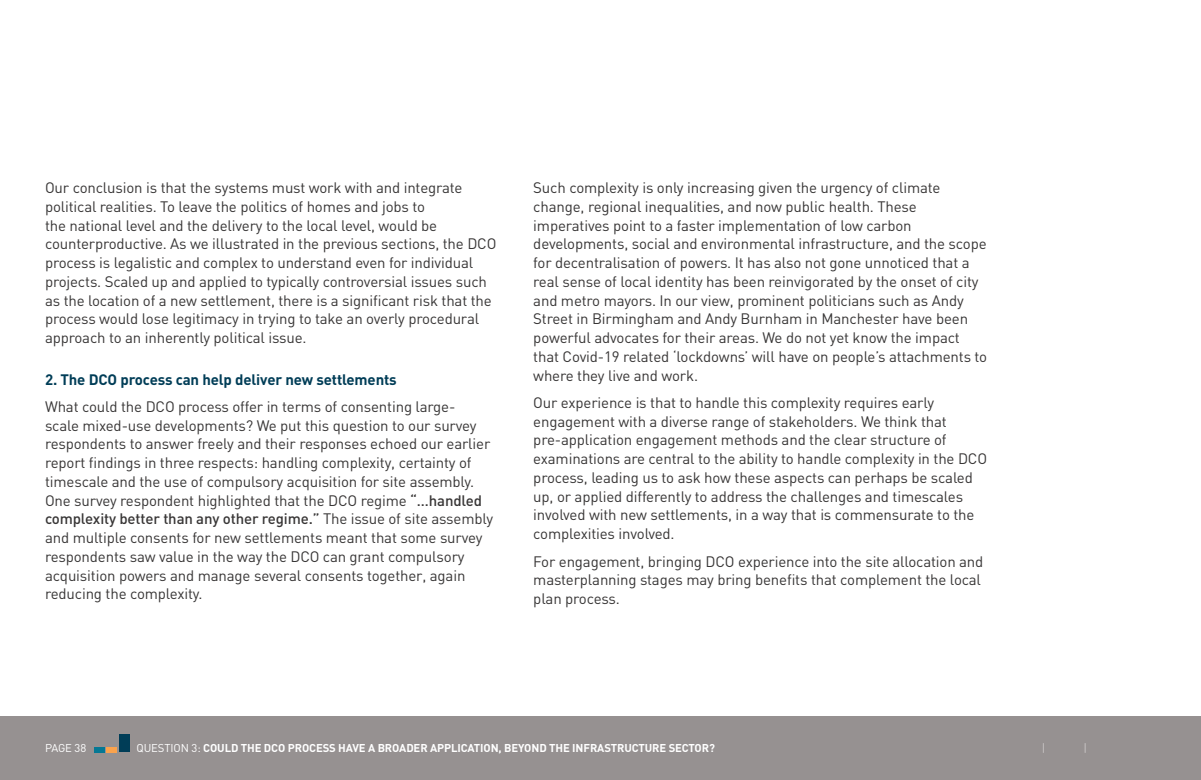
<style>
.page{position:relative;width:1201px;height:780px;background:#fff}
.page>*{position:absolute;margin:0;border:0;box-sizing:border-box;transform-origin:0 0}
.t1{font:15px/18.8px "DIN";letter-spacing:-.01em;color:#383636}
.t2{font:700 15px "DIN";letter-spacing:-.01em;color:#003d57}
.t3{font:700 11.25px "DIN";letter-spacing:-.01em;color:#fff}
.t4{font:11.25px "DIN";letter-spacing:-.015em;color:#fff}
.t5{font:11.25px "DIN";color:#cdcaca}
.s1{font-weight:500}
.s2{font-weight:400}
</style>
<div class="page">
<div style="left:0;top:716px;width:1200px;height:64px;background:#969191"></div>
<div style="left:94px;top:746px;width:11px;height:6px;background:#057894"></div>
<div style="left:106px;top:746px;width:11px;height:6px;background:#faa34d"></div>
<div style="left:119px;top:734px;width:10px;height:18px;background:#003d57"></div>
<p class="t1" style="left:45px;top:178px;width:453px">Our conclusion is that the systems must work with and integrate political realities. To leave the politics of homes and jobs to<br>the national level and the delivery to the local level, would be counterproductive. As we illustrated in the previous sections, the DCO process is legalistic and complex to understand even for individual projects. Scaled up and applied to typically controversial issues such as the location of a new settlement, there is a significant risk that the process would lose legitimacy in trying to take an overly procedural approach to an inherently political issue.</p>
<p class="t2" style="left:45px;top:369px;width:353px">2. The DCO process can help deliver new settlements</p>
<p class="t1" style="left:45px;top:397px;width:449px">What could the DCO process offer in terms of consenting large&shy;scale mixed-use developments? We put this question to our survey respondents to answer freely and their responses echoed our earlier report findings in three respects: handling complexity, certainty of timescale and the use of compulsory acquisition for site assembly.<br>One survey respondent highlighted that the DCO regime <span class="s1">“…handled complexity better than any other regime.”</span> The issue of site assembly and multiple consents for new settlements meant that some survey respondents saw value in the way the DCO can grant compulsory acquisition powers and manage several consents together, again reducing the complexity.</p>
<p class="t1" style="left:533px;top:178px;width:455px">Such complexity is only increasing given the urgency of climate change, regional inequalities, and now public health. These imperatives point to a faster implementation of low carbon developments, social and environmental infrastructure, and the scope for decentralisation of powers. It has also not gone unnoticed that a real sense of local identity has been reinvigorated by the onset of city and metro mayors. In our view, prominent politicians such as Andy Street in Birmingham and Andy Burnham in Manchester have been powerful advocates for their areas. We do not yet know the impact that Covid-19 related ‘lockdowns’ will have on people’s attachments to where they live and work.</p>
<p class="t1" style="left:533px;top:393px;width:455px">Our experience is that to handle this complexity requires early engagement with a diverse range of stakeholders. We think that pre-application engagement methods and the clear structure of examinations are central to the ability to handle complexity in the DCO process, leading us to ask how these aspects can perhaps be scaled up, or applied differently to address the challenges and timescales involved with new settlements, in a way that is commensurate to the complexities involved.</p>
<p class="t1" style="left:533px;top:551px;width:451px">For engagement, bringing DCO experience into the site allocation and masterplanning stages may bring benefits that complement the local plan process.</p>
<p class="t4" style="left:45px;top:740px;width:43px">PAGE 38</p>
<p class="t3" style="left:136px;top:740px;width:579px"><span class="s2">QUESTION 3:</span> COULD THE DCO PROCESS HAVE A BROADER APPLICATION, BEYOND THE INFRASTRUCTURE SECTOR?</p>
<p class="t5" style="left:1041px;top:740px;width:5px">|</p>
</div>
